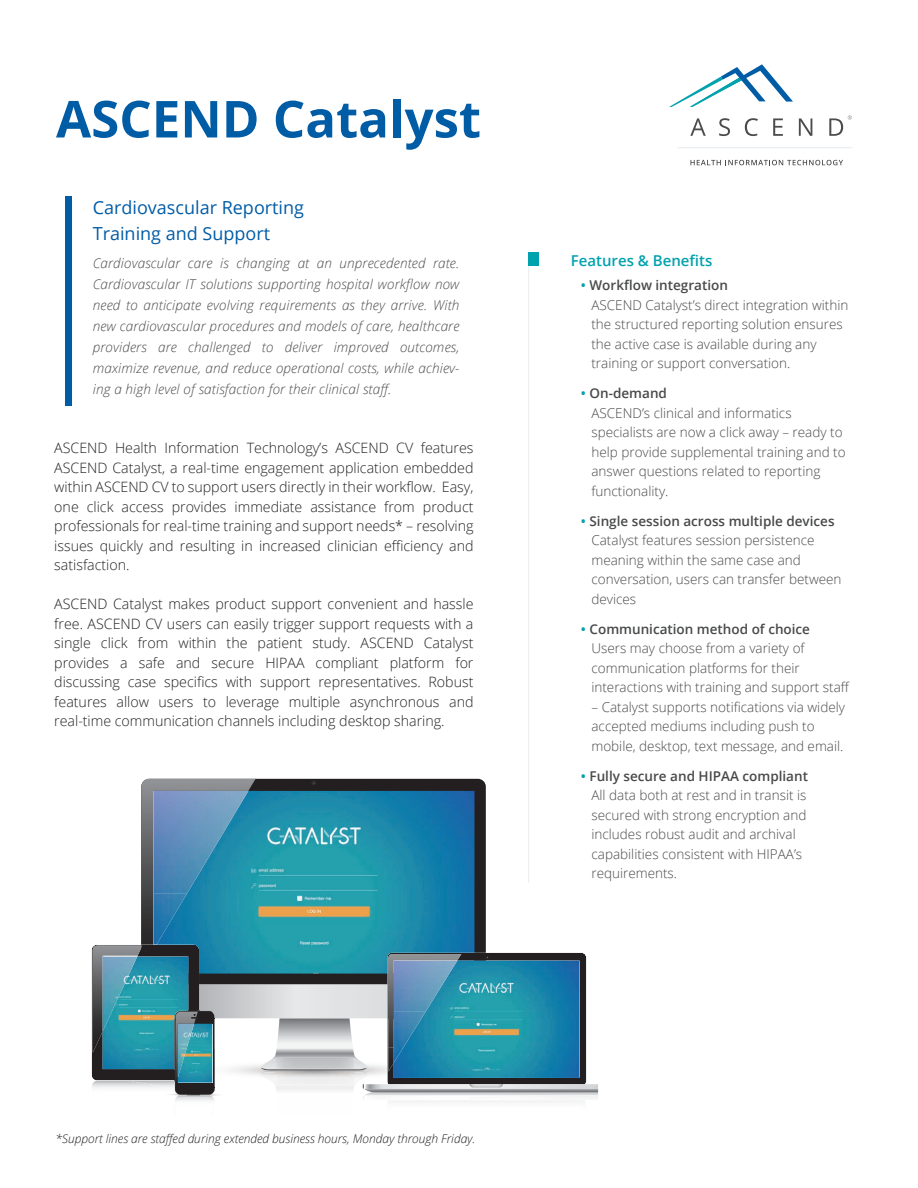
<style>
.page{position:relative;width:918px;height:1188px;background:#fff}
.page>*{position:absolute;margin:0;border:0;box-sizing:border-box;transform-origin:0 0}
.t1{font:700 51px "Open Sans";color:#015ca6}
.t2{font:18px/25.2px "Open Sans";color:#015ca6}
.t3{font:600 15px "Open Sans";color:#00a2ae}
.t4{font:300 14.25px/19.5px "Open Sans";color:#212121;text-align:justify}
.t5{font:300 13.5px/19.5px "Open Sans";color:#48494a}
.t6{font:italic 300 13.5px/21px "Open Sans";letter-spacing:.01em;color:#4b4c4d;text-align:justify}
.t7{font:italic 300 12px "Open Sans";color:#212121}
.s1{font-weight:600;color:#00a2ae}
.s2{font-weight:600}
</style>
<div class="page">
<svg style="left:92px;top:779px;width:506px;height:323px"></svg>
<hr style="left:528px;top:253px;width:1px;height:629px;background:#ebebec">
<div style="left:65px;top:196px;width:6px;height:210px;background:#015ca6"></div>
<div style="left:528px;top:252px;width:11px;height:14px;background:#00a2ae"></div>
<svg style="left:669px;top:64px;width:124px;height:43px"></svg>
<hr style="left:678px;top:147px;width:174px;height:1px;background:#e8edf1">
<svg style="left:690px;top:118px;width:16px;height:18px"></svg>
<svg style="left:719px;top:118px;width:11px;height:18px"></svg>
<svg style="left:745px;top:118px;width:13px;height:18px"></svg>
<svg style="left:773px;top:118px;width:10px;height:18px"></svg>
<svg style="left:799px;top:118px;width:13px;height:18px"></svg>
<svg style="left:829px;top:116px;width:23px;height:20px"></svg>
<svg style="left:690px;top:160px;width:153px;height:5px"></svg>
<h1 class="t1" style="left:56px;top:83px;width:427px">ASCEND Catalyst</h1>
<h2 class="t2" style="left:93px;top:195px;width:213px">Cardiovascular Reporting<br>Training and Support</h2>
<p class="t6" style="left:93px;top:252px;width:368px">Cardiovascular care is changing at an unprecedented rate.<br>Cardiovascular IT solutions supporting hospital workflow now need to anticipate evolving requirements as they arrive. With new cardiovascular procedures and models of care, healthcare providers are challenged to deliver improved outcomes, maximize revenue, and reduce operational costs, while achiev&shy;ing a high level of satisfaction for their clinical staff.</p>
<p class="t4" style="left:54px;top:438px;width:421px">ASCEND Health Information Technology’s ASCEND CV features ASCEND Catalyst, a real-time engagement application embedded within ASCEND CV to support users directly in their workflow. Easy, one click access provides immediate assistance from product professionals for real-time training and support needs* – resolving issues quickly and resulting in increased clinician efficiency and satisfaction.</p>
<p class="t4" style="left:54px;top:594px;width:421px">ASCEND Catalyst makes product support convenient and hassle free. ASCEND CV users can easily trigger support requests with a single click from within the patient study. ASCEND Catalyst provides a safe and secure HIPAA compliant platform for discussing case specifics with support representatives. Robust features allow users to leverage multiple asynchronous and real-time communication channels including desktop sharing.</p>
<p class="t3" style="left:571px;top:250px;width:143px">Features &amp; Benefits</p>
<p class="t5" style="left:591px;top:275px;width:258px;text-indent:-11px"><span class="s1">•</span> <span class="s2">Workflow integration<br></span>ASCEND Catalyst’s direct integration within the structured reporting solution ensures the active case is available during any training or support conversation.</p>
<p class="t5" style="left:591px;top:383px;width:256px;text-indent:-11px"><span class="s1">•</span> <span class="s2">On-demand<br></span>ASCEND’s clinical and informatics specialists are now a click away – ready to help provide supplemental training and to answer questions related to reporting functionality.</p>
<p class="t5" style="left:591px;top:511px;width:252px;text-indent:-11px"><span class="s1">•</span> <span class="s2">Single session across multiple devices<br></span>Catalyst features session persistence meaning within the same case and conversation, users can transfer between devices</p>
<p class="t5" style="left:591px;top:619px;width:260px;text-indent:-11px"><span class="s1">•</span> <span class="s2">Communication method of choice<br></span>Users may choose from a variety of communication platforms for their interactions with training and support staff</p>
<p class="t5" style="left:591px;top:697px;width:255px">– Catalyst supports notifications via widely accepted mediums including push to mobile, desktop, text message, and email.</p>
<p class="t5" style="left:591px;top:766px;width:218px;text-indent:-11px"><span class="s1">•</span> <span class="s2">Fully secure and HIPAA compliant<br></span>All data both at rest and in transit is secured with strong encryption and includes robust audit and archival capabilities consistent with HIPAA’s requirements.</p>
<p class="t7" style="left:56px;top:1130px;width:421px">*Support lines are staffed during extended business hours, Monday through Friday.</p>
</div>
